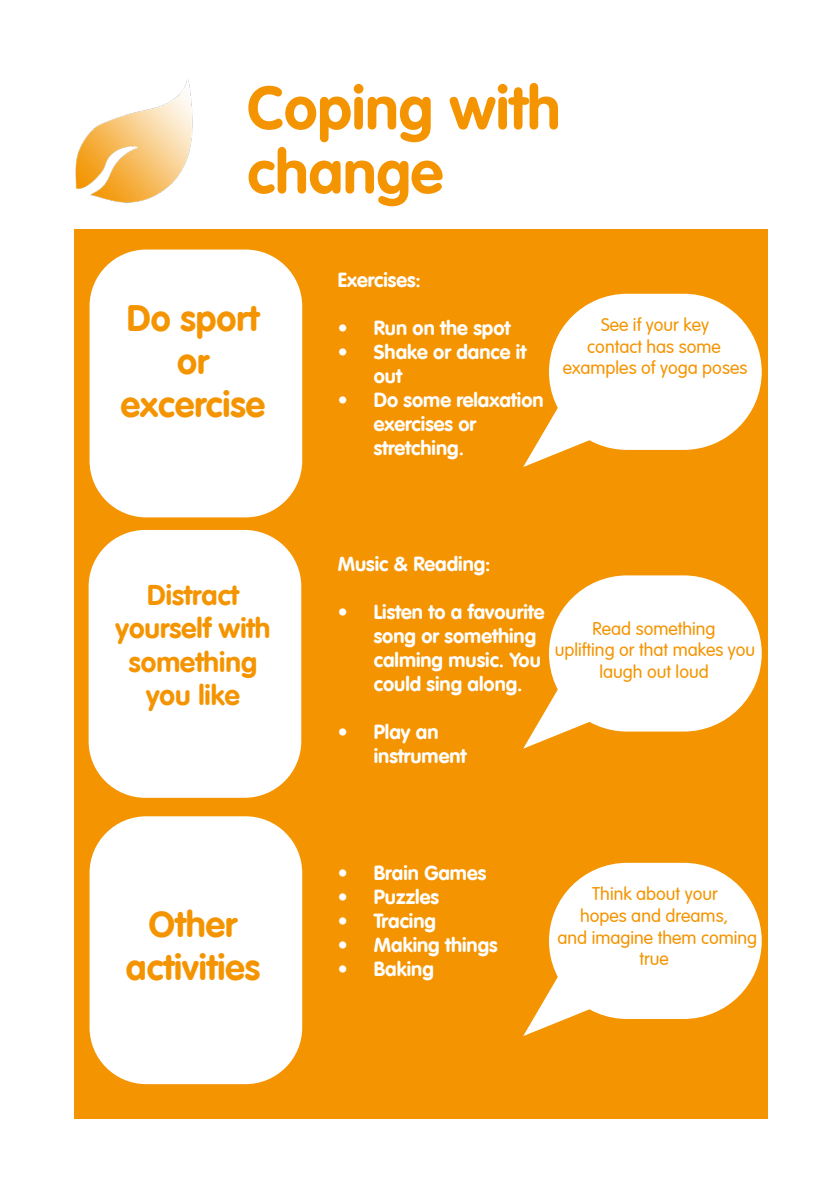
<style>
.page{position:relative;width:840px;height:1191px;background:#fff}
.page>*{position:absolute;margin:0;border:0;box-sizing:border-box;transform-origin:0 0}
.t1{font:700 60px "VAG Rounded Std";color:#f49400}
.t2{font:700 36px/43.2px "VAG Rounded Std";color:#f49400;text-align:center}
.t3{font:700 28px/33.6px "VAG Rounded Std";color:#f49400;text-align:center}
.t4{font:700 20px/24px "VAG Rounded Std";color:#fff}
.t5{font:300 18px/21.6px "VAG Rounded Std";color:#f49400;text-align:center}
</style>
<div class="page">
<div style="left:74px;top:230px;width:693px;height:889px;background:#f49400"></div>
<img style="left:75px;top:79px;width:118px;height:124px">
<div style="left:89px;top:249px;width:213px;height:268px;background:#fff;border-radius:57px"></div>
<div style="left:89px;top:530px;width:212px;height:268px;background:#fff;border-radius:57px"></div>
<div style="left:89px;top:816px;width:213px;height:268px;background:#fff;border-radius:57px"></div>
<div style="left:549px;top:295px;width:211px;height:154px;background:#fff;border-radius:77px"></div>
<div style="left:548px;top:294px;width:213px;height:156px;border:2px solid #fff;border-radius:77px"></div>
<svg style="left:523px;top:403px;width:72px;height:64px"></svg>
<div style="left:549px;top:576px;width:211px;height:154px;background:#fff;border-radius:77px"></div>
<div style="left:548px;top:575px;width:213px;height:156px;border:2px solid #fff;border-radius:77px"></div>
<svg style="left:523px;top:685px;width:72px;height:64px"></svg>
<div style="left:549px;top:864px;width:211px;height:154px;background:#fff;border-radius:77px"></div>
<div style="left:548px;top:863px;width:213px;height:156px;border:2px solid #fff;border-radius:77px"></div>
<svg style="left:523px;top:972px;width:72px;height:64px"></svg>
<p class="t1" style="left:247px;top:73px;width:314px">Coping with</p>
<p class="t1" style="left:247px;top:137px;width:197px">change</p>
<p class="t2" style="left:121px;top:298px;width:145px">Do sport or excercise</p>
<p class="t3" style="left:115px;top:579px;width:156px">Distract yourself with something you like</p>
<p class="t2" style="left:126px;top:903px;width:135px">Other activities</p>
<p class="t4" style="left:337px;top:268px;width:85px">Exercises:</p>
<p class="t4" style="left:337px;top:316px;width:174px">• Run on the spot</p>
<p class="t4" style="left:373px;top:340px;width:154px;text-indent:-36px">• Shake or dance it out</p>
<p class="t4" style="left:373px;top:388px;width:171px;text-indent:-36px">• Do some relaxation exercises or stretching.</p>
<p class="t5" style="left:562px;top:315px;width:186px">See if your key<br>contact has some examples of yoga poses</p>
<p class="t4" style="left:337px;top:552px;width:154px">Music &amp; Reading:</p>
<p class="t4" style="left:373px;top:600px;width:172px;text-indent:-36px">• Listen to a favourite song or something calming music. You could sing along.</p>
<p class="t4" style="left:373px;top:720px;width:94px;text-indent:-36px">• Play an instrument</p>
<p class="t5" style="left:554px;top:618px;width:202px">Read something<br>uplifting or that makes you laugh out loud</p>
<p class="t4" style="left:337px;top:861px;width:150px">• Brain Games</p>
<p class="t4" style="left:337px;top:885px;width:103px">• Puzzles</p>
<p class="t4" style="left:337px;top:909px;width:100px">• Tracing</p>
<p class="t4" style="left:337px;top:933px;width:161px">• Making things</p>
<p class="t4" style="left:337px;top:957px;width:97px">• Baking</p>
<p class="t5" style="left:579px;top:884px;width:149px">Think about your hopes and dreams,</p>
<p class="t5" style="left:557px;top:927px;width:201px">and imagine them coming true</p>
</div>
